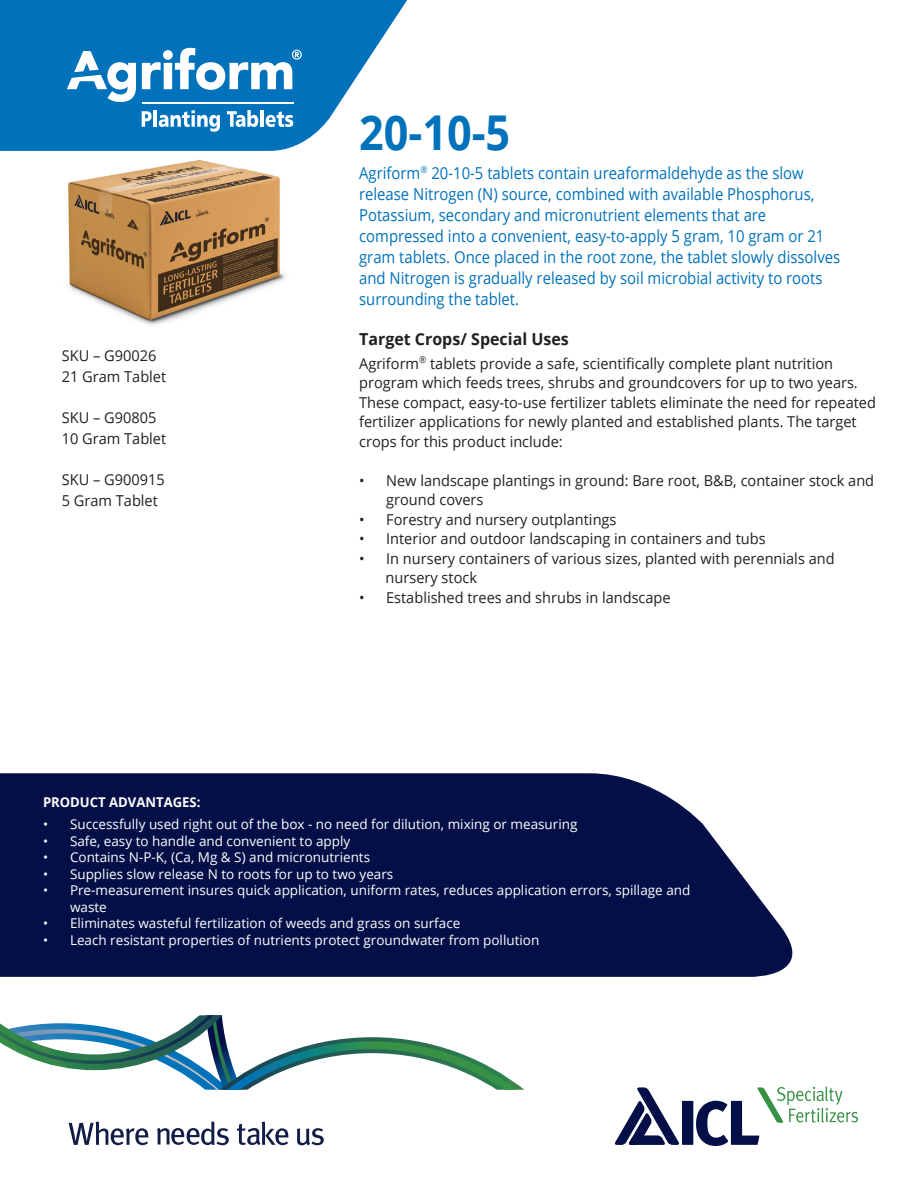
<style>
.page{position:relative;width:918px;height:1188px;background:#fff}
.page>*{position:absolute;margin:0;border:0;box-sizing:border-box;transform-origin:0 0}
.t1{font:700 48px "Open Sans";color:#0071bb;scale:.9 1}
.t2{font:16.5px/21px "Open Sans";color:#0071bb;scale:.9 1}
.t3{font:700 16.5px "Open Sans";color:#231f20}
.t4{font:15px/19.5px "Open Sans";color:#231f20}
.t5{font:13.5px/16.5px "Open Sans";color:#fff}
.t6{font:700 13.5px "Open Sans";color:#fff}
</style>
<div class="page">
<svg style="left:0;top:1015px;width:525px;height:75px"></svg>
<svg style="left:615px;top:1087px;width:65px;height:58px"></svg>
<div style="left:682px;top:1101px;width:11px;height:44px;background:#030f46"></div>
<svg style="left:696px;top:1086px;width:162px;height:60px"></svg>
<img style="left:68px;top:159px;width:218px;height:166px">
<svg style="left:0;top:0;width:407px;height:151px;fill:#0071bb"></svg>
<svg style="left:142px;top:111px;width:10px;height:16px"></svg>
<hr style="left:153px;top:110px;width:4px;height:17px;background:#fff">
<svg style="left:159px;top:110px;width:61px;height:22px"></svg>
<svg style="left:227px;top:110px;width:31px;height:17px"></svg>
<hr style="left:260px;top:110px;width:4px;height:17px;background:#fff">
<svg style="left:266px;top:111px;width:27px;height:16px"></svg>
<hr style="left:142px;top:102px;width:151px;height:1px;background:#fff">
<svg style="left:67px;top:48px;width:235px;height:54px"></svg>
<svg style="left:69px;top:1121px;width:79px;height:24px"></svg>
<svg style="left:157px;top:1121px;width:72px;height:24px"></svg>
<svg style="left:237px;top:1121px;width:51px;height:24px"></svg>
<svg style="left:297px;top:1128px;width:27px;height:17px"></svg>
<svg style="left:0;top:773px;width:793px;height:203px;background:#162154"></svg>
<h1 class="t1" style="left:359px;top:99px;width:169px">20-10-5</h1>
<p class="t4" style="left:62px;top:345px;width:106px;line-height:21px">SKU – G90026<br>21 Gram Tablet</p>
<p class="t4" style="left:62px;top:407px;width:106px;line-height:21px">SKU – G90805<br>10 Gram Tablet</p>
<p class="t4" style="left:62px;top:469px;width:104px;line-height:21px">SKU – G900915<br>5 Gram Tablet</p>
<p class="t2" style="left:359px;top:162px;width:536px">Agriform<sup>®</sup> 20-10-5 tablets contain ureaformaldehyde as the slow release Nitrogen (N) source, combined with available Phosphorus, Potassium, secondary and micronutrient elements that are compressed into a convenient, easy-to-apply 5 gram, 10 gram or 21 gram tablets. Once placed in the root zone, the tablet slowly dissolves and Nitrogen is gradually released by soil microbial activity to roots surrounding the tablet.</p>
<p class="t3" style="left:359px;top:327px;width:211px">Target Crops/ Special Uses</p>
<p class="t4" style="left:359px;top:353px;width:518px">Agriform<sup>®</sup> tablets provide a safe, scientifically complete plant nutrition program which feeds trees, shrubs and groundcovers for up to two years.<br>These compact, easy-to-use fertilizer tablets eliminate the need for repeated fertilizer applications for newly planted and established plants. The target crops for this product include:</p>
<p class="t4" style="left:386px;top:470px;width:490px;text-indent:-27px">• New landscape plantings in ground: Bare root, B&amp;B, container stock and ground covers</p>
<p class="t4" style="left:359px;top:509px;width:259px">• Forestry and nursery outplantings</p>
<p class="t4" style="left:359px;top:529px;width:408px">• Interior and outdoor landscaping in containers and tubs</p>
<p class="t4" style="left:386px;top:548px;width:451px;text-indent:-26px">• In nursery containers of various sizes, planted with perennials and nursery stock</p>
<p class="t4" style="left:359px;top:587px;width:313px">• Established trees and shrubs in landscape</p>
<p class="t6" style="left:43px;top:792px;width:159px">PRODUCT ADVANTAGES:</p>
<p class="t5" style="left:43px;top:816px;width:536px">• Successfully used right out of the box - no need for dilution, mixing or measuring</p>
<p class="t5" style="left:43px;top:832px;width:309px">• Safe, easy to handle and convenient to apply</p>
<p class="t5" style="left:43px;top:849px;width:329px">• Contains N-P-K, (Ca, Mg &amp; S) and micronutrients</p>
<p class="t5" style="left:43px;top:865px;width:352px">• Supplies slow release N to roots for up to two years</p>
<p class="t5" style="left:70px;top:882px;width:622px;text-indent:-27px">• Pre-measurement insures quick application, uniform rates, reduces application errors, spillage and waste</p>
<p class="t5" style="left:43px;top:915px;width:419px">• Eliminates wasteful fertilization of weeds and grass on surface</p>
<p class="t5" style="left:43px;top:931px;width:498px">• Leach resistant properties of nutrients protect groundwater from pollution</p>
</div>
